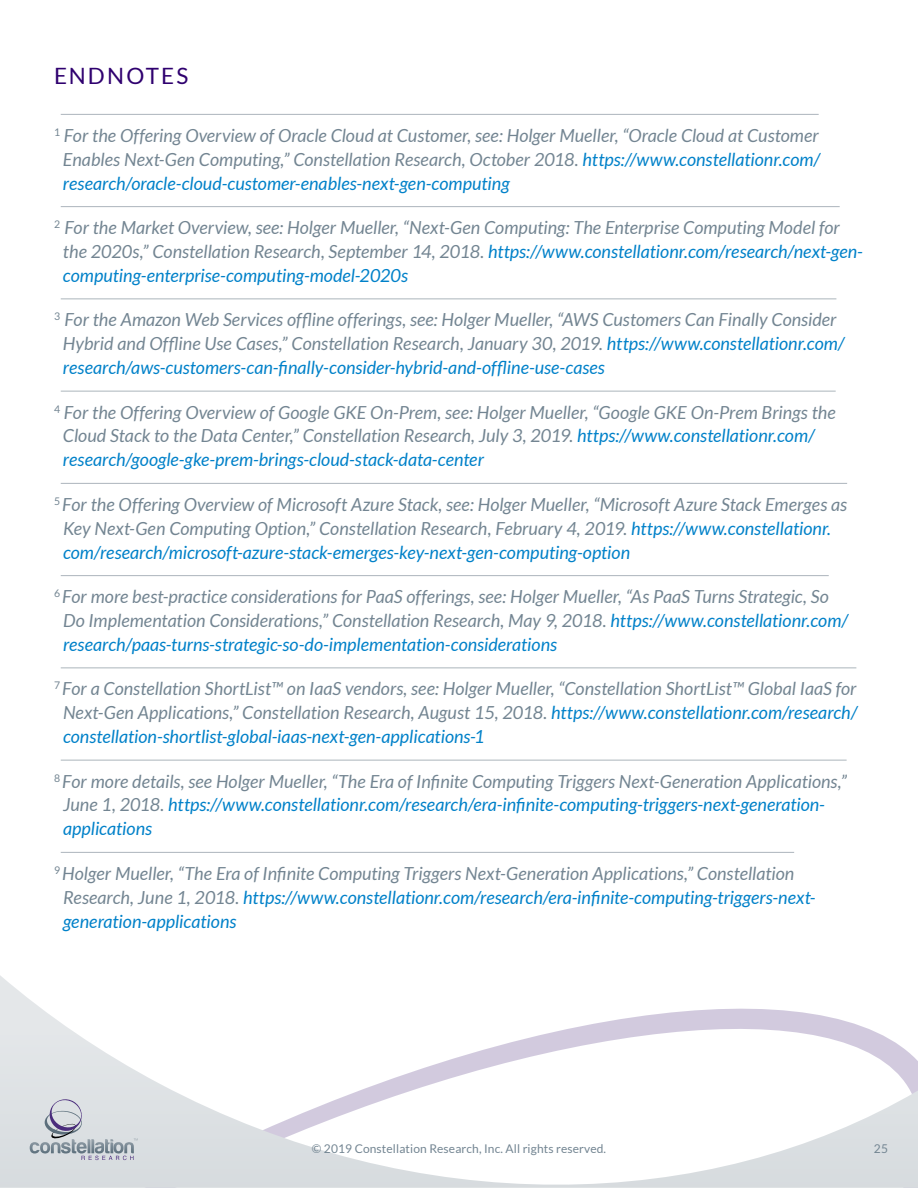
<style>
.page{position:relative;width:918px;height:1188px;background:#fff}
.page>*{position:absolute;margin:0;border:0;box-sizing:border-box;transform-origin:0 0}
.t1{font:22.5px "Lato";letter-spacing:.095em;color:#2f006f}
.t2{font:italic 18px/24px "Lato";color:#738592}
.t3{font:italic 18px "Lato";color:#0081c9}
.t4{font:12px "Lato";letter-spacing:.01em;color:#738592}
.s1{color:#0081c9}
</style>
<div class="page">
<hr style="left:61px;top:114px;width:758px;height:1px;background:#acb5bc">
<hr style="left:61px;top:206px;width:779px;height:1px;background:#acb5bc">
<hr style="left:61px;top:298px;width:775px;height:1px;background:#acb5bc">
<hr style="left:61px;top:391px;width:775px;height:1px;background:#acb5bc">
<hr style="left:61px;top:483px;width:786px;height:1px;background:#acb5bc">
<hr style="left:61px;top:575px;width:768px;height:1px;background:#acb5bc">
<hr style="left:61px;top:668px;width:795px;height:1px;background:#acb5bc">
<hr style="left:61px;top:760px;width:786px;height:1px;background:#acb5bc">
<hr style="left:61px;top:852px;width:733px;height:1px;background:#acb5bc">
<svg style="left:0;top:975px;width:918px;height:213px"></svg>
<svg style="left:30px;top:1099px;width:108px;height:61px;background:#c6cbd2"></svg>
<h3 class="t1" style="left:54px;top:63px;width:136px">ENDNOTES</h3>
<p class="t2" style="left:63px;top:124px;width:759px;text-align:justify;text-indent:-9px"><sup>1</sup> For the Offering Overview of Oracle Cloud at Customer, see: Holger Mueller, “Oracle Cloud at Customer Enables Next-Gen Computing,” Constellation Research, October 2018. <span class="s1">https://www.constellationr.com/ research/oracle-cloud-customer-enables-next-gen-computing</span></p>
<p class="t2" style="left:63px;top:216px;width:802px;text-indent:-9px"><sup>2</sup> For the Market Overview, see: Holger Mueller, “Next-Gen Computing: The Enterprise Computing Model for the 2020s,” Constellation Research, September 14, 2018. <span class="s1">https://www.constellationr.com/research/next-gen&shy;computing-enterprise-computing-model-2020s</span></p>
<p class="t2" style="left:63px;top:308px;width:783px;text-indent:-9px"><sup>3</sup> For the Amazon Web Services offline offerings, see: Holger Mueller, “AWS Customers Can Finally Consider<br>Hybrid and Offline Use Cases,” Constellation Research, January 30, 2019. <span class="s1">https://www.constellationr.com/ research/aws-customers-can-finally-consider-hybrid-and-offline-use-cases</span></p>
<p class="t2" style="left:63px;top:400px;width:774px;text-indent:-9px"><sup>4</sup> For the Offering Overview of Google GKE On-Prem, see: Holger Mueller, “Google GKE On-Prem Brings the<br>Cloud Stack to the Data Center,” Constellation Research, July 3, 2019. <span class="s1">https://www.constellationr.com/ research/google-gke-prem-brings-cloud-stack-data-center</span></p>
<p class="t2" style="left:63px;top:493px;width:786px;text-indent:-9px"><sup>5</sup> For the Offering Overview of Microsoft Azure Stack, see: Holger Mueller, “Microsoft Azure Stack Emerges as<br>Key Next-Gen Computing Option,” Constellation Research, February 4, 2019. <span class="s1">https://www.constellationr. com/research/microsoft-azure-stack-emerges-key-next-gen-computing-option</span></p>
<p class="t2" style="left:63px;top:585px;width:786px;text-indent:-9px"><sup>6</sup> For more best-practice considerations for PaaS offerings, see: Holger Mueller, “As PaaS Turns Strategic, So<br>Do Implementation Considerations,” Constellation Research, May 9, 2018. <span class="s1">https://www.constellationr.com/ research/paas-turns-strategic-so-do-implementation-considerations</span></p>
<p class="t2" style="left:63px;top:677px;width:796px;text-align:justify;text-indent:-9px"><sup>7</sup> For a Constellation ShortList™ on IaaS vendors, see: Holger Mueller, “Constellation ShortList™ Global IaaS for Next-Gen Applications,” Constellation Research, August 15, 2018. <span class="s1">https://www.constellationr.com/research/ constellation-shortlist-global-iaas-next-gen-applications-1</span></p>
<p class="t2" style="left:63px;top:769px;width:785px;text-indent:-9px"><sup>8</sup> For more details, see Holger Mueller, “The Era of Infinite Computing Triggers Next-Generation Applications,”<br>June 1, 2018. <span class="s1">https://www.constellationr.com/research/era-infinite-computing-triggers-next-generation-</span></p>
<p class="t3" style="left:63px;top:819px;width:91px">applications</p>
<p class="t2" style="left:63px;top:862px;width:754px;text-indent:-9px"><sup>9</sup> Holger Mueller, “The Era of Infinite Computing Triggers Next-Generation Applications,” Constellation<br>Research, June 1, 2018. <span class="s1">https://www.constellationr.com/research/era-infinite-computing-triggers-next-</span></p>
<p class="t3" style="left:63px;top:911px;width:175px">generation-applications</p>
<p class="t4" style="left:312px;top:1142px;width:296px">© 2019 Constellation Research, Inc. All rights reserved.</p>
<p class="t4" style="left:874px;top:1142px;width:16px">25</p>
</div>
